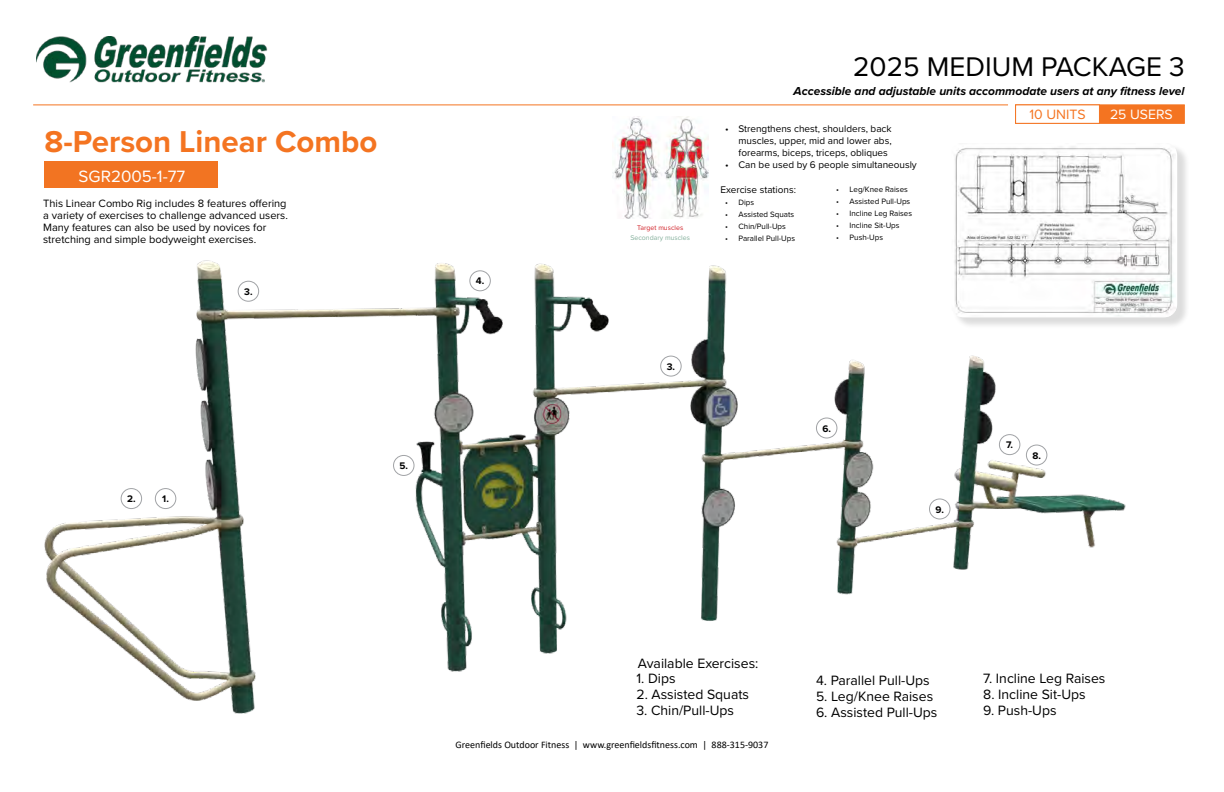
<style>
.page{position:relative;width:1224px;height:792px;background:#fff}
.page>*{position:absolute;margin:0;border:0;box-sizing:border-box;transform-origin:0 0}
.t1{font:700 31.2px "Proxima Nova";color:#f47421}
.t2{font:28px "Proxima Nova";color:#000}
.t3{font:17px "Proxima Nova";color:#fff}
.t4{font:14px "Proxima Nova";color:#000}
.t5{font:14px "Proxima Nova";color:#f47421}
.t6{font:14px "Proxima Nova";color:#fff}
.t7{font:italic 700 12px "Proxima Nova";color:#000}
.t8{font:11px/12px "Proxima Nova";color:#000}
.t9{font:10px/12px "Proxima Nova";color:#000;text-align:justify}
.t10{font:10px "Calibri";color:#000}
.t11{font:700 9.9px "Proxima Nova";color:#000}
.t12{font:8px "Proxima Nova";color:#000}
.t13{font:7px "Proxima Nova";color:#83af9b}
.t14{font:7px "Proxima Nova";color:#d2232a}
</style>
<div class="page">
<img style="left:44px;top:260px;width:1082px;height:454px">
<div style="left:155px;top:489px;width:21px;height:20px;background:#fff;border-radius:50%"></div>
<div style="left:155px;top:488px;width:21px;height:21px;border:1px solid #a1a3a6;border-radius:50%"></div>
<div style="left:121px;top:489px;width:21px;height:20px;background:#fff;border-radius:50%"></div>
<div style="left:121px;top:488px;width:21px;height:21px;border:1px solid #a1a3a6;border-radius:50%"></div>
<div style="left:661px;top:356px;width:20px;height:20px;background:#fff;border-radius:50%"></div>
<div style="left:660px;top:356px;width:22px;height:21px;border:1px solid #a1a3a6;border-radius:50%"></div>
<div style="left:238px;top:281px;width:21px;height:20px;background:#fff;border-radius:50%"></div>
<div style="left:238px;top:281px;width:21px;height:21px;border:1px solid #a1a3a6;border-radius:50%"></div>
<div style="left:470px;top:271px;width:20px;height:20px;background:#fff;border-radius:50%"></div>
<div style="left:469px;top:270px;width:22px;height:21px;border:1px solid #a1a3a6;border-radius:50%"></div>
<div style="left:394px;top:455px;width:20px;height:20px;background:#fff;border-radius:50%"></div>
<div style="left:393px;top:455px;width:21px;height:21px;border:1px solid #a1a3a6;border-radius:50%"></div>
<div style="left:816px;top:418px;width:21px;height:20px;background:#fff;border-radius:50%"></div>
<div style="left:816px;top:418px;width:21px;height:20px;border:1px solid #a1a3a6;border-radius:50%"></div>
<div style="left:999px;top:435px;width:21px;height:20px;background:#fff;border-radius:50%"></div>
<div style="left:999px;top:434px;width:21px;height:21px;border:1px solid #a1a3a6;border-radius:50%"></div>
<div style="left:1026px;top:445px;width:21px;height:20px;background:#fff;border-radius:50%"></div>
<div style="left:1026px;top:445px;width:21px;height:20px;border:1px solid #a1a3a6;border-radius:50%"></div>
<div style="left:929px;top:499px;width:21px;height:20px;background:#fff;border-radius:50%"></div>
<div style="left:929px;top:499px;width:21px;height:20px;border:1px solid #a1a3a6;border-radius:50%"></div>
<div style="left:952px;top:144px;width:237px;height:186px;background:#000;opacity:.14"></div>
<div style="left:950px;top:142px;width:227px;height:175px;background:#fff;border-radius:13px"></div>
<img style="left:952px;top:144px;width:224px;height:172px">
<div style="left:45px;top:161px;width:173px;height:27px;background:#f27422"></div>
<img style="left:612px;top:116px;width:97px;height:102px">
<div style="left:1015px;top:104px;width:170px;height:20px;background:#f47421;border:1px solid #f47421"></div>
<div style="left:1015px;top:104px;width:85px;height:20px;background:#fff;border:1px solid #f47421"></div>
<hr style="left:33px;top:104px;width:975px;height:1px;background:#f47421">
<img style="left:36px;top:36px;width:232px;height:47px">
<h1 class="t1" style="left:45px;top:119px;width:334px">8-Person Linear Combo</h1>
<h3 class="t3" style="left:79px;top:163px;width:108px">SGR2005-1-77</h3>
<p class="t8" style="left:43px;top:197px;width:246px">This Linear Combo Rig includes 8 features offering a variety of exercises to challenge advanced users.<br>Many features can also be used by novices for stretching and simple bodyweight exercises.</p>
<p class="t11" style="left:244px;top:284px;width:10px">3.</p>
<p class="t11" style="left:127px;top:492px;width:10px">2.</p>
<p class="t11" style="left:162px;top:492px;width:8px">1.</p>
<p class="t11" style="left:399px;top:458px;width:10px">5.</p>
<p class="t11" style="left:476px;top:274px;width:10px">4.</p>
<p class="t14" style="left:637px;top:222px;width:48px">Target muscles</p>
<p class="t13" style="left:630px;top:232px;width:61px">Secondary muscles</p>
<h2 class="t2" style="left:853px;top:46px;width:333px">2025 MEDIUM PACKAGE 3</h2>
<p class="t7" style="left:794px;top:82px;width:393px">Accessible and adjustable units accommodate users at any fitness level</p>
<p class="t5" style="left:1029px;top:104px;width:58px">10 UNITS</p>
<p class="t6" style="left:1110px;top:104px;width:64px">25 USERS</p>
<p class="t9" style="left:739px;top:122px;width:155px;text-indent:-14px">• Strengthens chest, shoulders, back muscles, upper, mid and lower abs, forearms, biceps, triceps, obliques</p>
<p class="t9" style="left:725px;top:158px;width:193px">• Can be used by 6 people simultaneously</p>
<p class="t9" style="left:721px;top:184px;width:77px">Exercise stations:</p>
<p class="t12" style="left:725px;top:197px;width:31px">• Dips</p>
<p class="t12" style="left:725px;top:209px;width:71px">• Assisted Squats</p>
<p class="t12" style="left:725px;top:221px;width:62px">• Chin/Pull-Ups</p>
<p class="t12" style="left:725px;top:233px;width:72px">• Parallel Pull-Ups</p>
<p class="t12" style="left:836px;top:183px;width:73px">• Leg/Knee Raises</p>
<p class="t12" style="left:836px;top:195px;width:76px">• Assisted Pull-Ups</p>
<p class="t12" style="left:836px;top:207px;width:78px">• Incline Leg Raises</p>
<p class="t12" style="left:836px;top:219px;width:65px">• Incline Sit-Ups</p>
<p class="t12" style="left:836px;top:231px;width:49px">• Push-Ups</p>
<p class="t11" style="left:667px;top:359px;width:10px">3.</p>
<p class="t11" style="left:822px;top:421px;width:10px">6.</p>
<p class="t11" style="left:936px;top:502px;width:10px">9.</p>
<p class="t11" style="left:1006px;top:438px;width:9px">7.</p>
<p class="t11" style="left:1032px;top:448px;width:10px">8.</p>
<p class="t4" style="left:638px;top:653px;width:122px">Available Exercises:</p>
<p class="t4" style="left:636px;top:668px;width:41px">1. Dips</p>
<p class="t4" style="left:636px;top:684px;width:114px">2. Assisted Squats</p>
<p class="t4" style="left:636px;top:700px;width:99px">3. Chin/Pull-Ups</p>
<p class="t10" style="left:456px;top:738px;width:314px">Greenfields Outdoor Fitness | www.greenfieldsfitness.com | 888-315-9037</p>
<p class="t4" style="left:816px;top:670px;width:115px">4. Parallel Pull-Ups</p>
<p class="t4" style="left:816px;top:686px;width:119px">5. Leg/Knee Raises</p>
<p class="t4" style="left:816px;top:702px;width:123px">6. Assisted Pull-Ups</p>
<p class="t4" style="left:983px;top:668px;width:124px">7. Incline Leg Raises</p>
<p class="t4" style="left:983px;top:684px;width:104px">8. Incline Sit-Ups</p>
<p class="t4" style="left:983px;top:700px;width:75px">9. Push-Ups</p>
</div>
